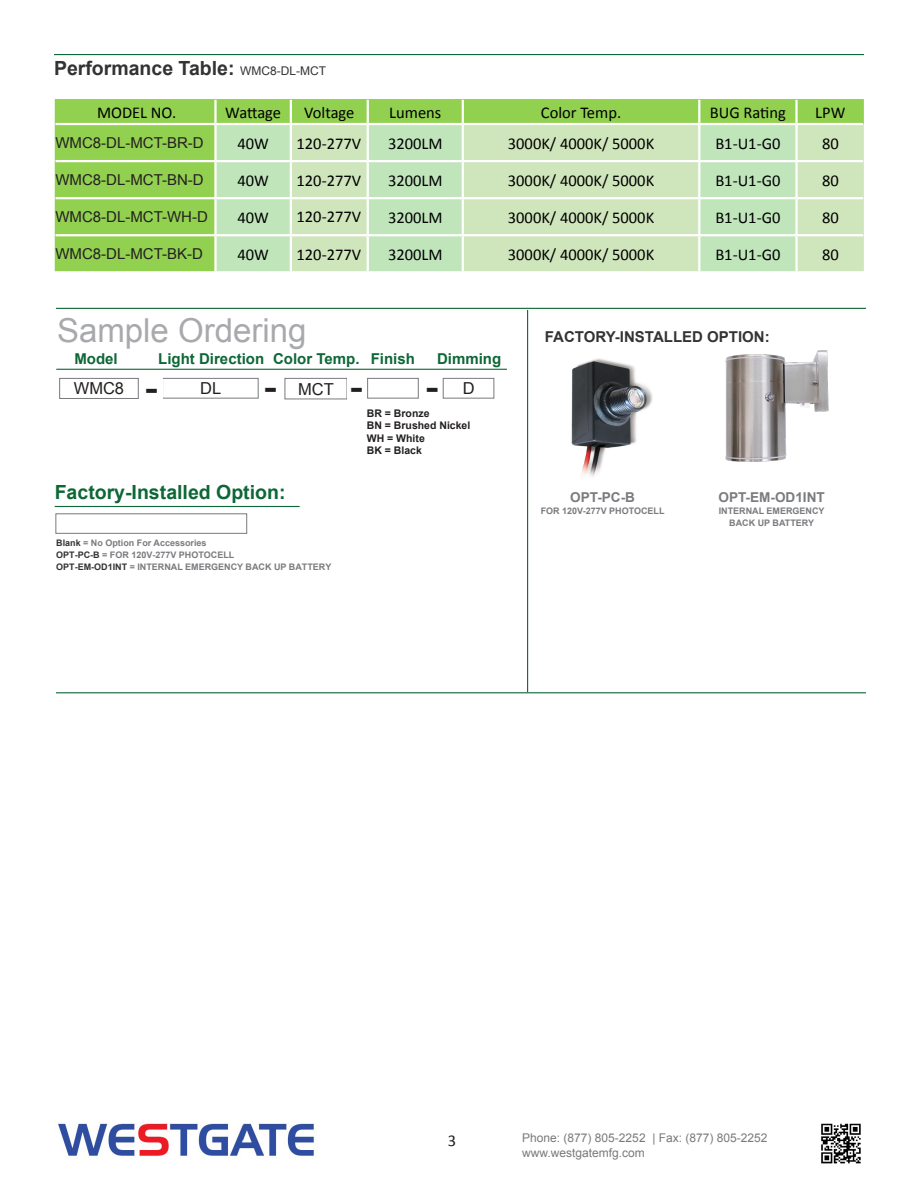
<style>
.page{position:relative;width:918px;height:1188px;background:#fff}
.page>*{position:absolute;margin:0;border:0;box-sizing:border-box;transform-origin:0 0}
.t1{font:33px "Arial";color:#a8a9ad}
.t2{font:700 28.5px "Verdana";color:#231f20}
.t3{font:700 19.5px "Arial";color:#333}
.t4{font:700 19.5px "Arial";color:#0d6736}
.t5{font:16.5px/36px "Calibri";color:#000}
.t6{font:16.5px "Arial";color:#231f20}
.t7{font:16.5px "Calibri";color:#231f20}
.t8{font:15px "Arial";color:#231f20}
.t9{font:700 15px "Arial";color:#0d6736}
.t10{font:700 15px "Arial";color:#333}
.t11{font:700 13.65px "Arial";color:#7a7b7e}
.t12{font:12px "Arial";color:#787a7d}
.t13{font:700 10.5px "Arial";color:#231f20}
.t14{font:700 9px/12px "Arial";color:#7a7b7e}
.s1{font-weight:400;font-size:12px}
.s2{color:#323332}
</style>
<div class="page">
<hr style="left:54px;top:54px;width:810px;height:1px;background:#0d6736">
<div style="left:55px;top:99px;width:809px;height:172px;background:#92d050"></div>
<div style="left:217px;top:125px;width:73px;height:146px;background:#c0e5bb"></div>
<svg style="left:292px;top:124px;width:572px;height:147px;background:#cae5bb"></svg>
<hr style="left:214px;top:100px;width:3px;height:23px;background:#fff">
<hr style="left:290px;top:100px;width:2px;height:23px;background:#fff">
<hr style="left:367px;top:100px;width:2px;height:23px;background:#fff">
<hr style="left:462px;top:100px;width:2px;height:23px;background:#fff">
<hr style="left:698px;top:100px;width:2px;height:23px;background:#fff">
<hr style="left:795px;top:100px;width:3px;height:23px;background:#fff">
<hr style="left:214px;top:125px;width:3px;height:35px;background:#fff">
<hr style="left:290px;top:125px;width:2px;height:35px;background:#fff">
<hr style="left:367px;top:125px;width:2px;height:35px;background:#fff">
<hr style="left:462px;top:125px;width:2px;height:35px;background:#fff">
<hr style="left:698px;top:125px;width:2px;height:35px;background:#fff">
<hr style="left:795px;top:125px;width:3px;height:35px;background:#fff">
<hr style="left:214px;top:162px;width:3px;height:35px;background:#fff">
<hr style="left:290px;top:162px;width:2px;height:35px;background:#fff">
<hr style="left:367px;top:162px;width:2px;height:35px;background:#fff">
<hr style="left:462px;top:162px;width:2px;height:35px;background:#fff">
<hr style="left:698px;top:162px;width:2px;height:35px;background:#fff">
<hr style="left:795px;top:162px;width:3px;height:35px;background:#fff">
<hr style="left:214px;top:199px;width:3px;height:35px;background:#fff">
<hr style="left:290px;top:199px;width:2px;height:35px;background:#fff">
<hr style="left:367px;top:199px;width:2px;height:35px;background:#fff">
<hr style="left:462px;top:199px;width:2px;height:35px;background:#fff">
<hr style="left:698px;top:199px;width:2px;height:35px;background:#fff">
<hr style="left:795px;top:199px;width:3px;height:35px;background:#fff">
<hr style="left:214px;top:236px;width:3px;height:35px;background:#fff">
<hr style="left:290px;top:236px;width:2px;height:35px;background:#fff">
<hr style="left:367px;top:236px;width:2px;height:35px;background:#fff">
<hr style="left:462px;top:236px;width:2px;height:35px;background:#fff">
<hr style="left:698px;top:236px;width:2px;height:35px;background:#fff">
<hr style="left:795px;top:236px;width:3px;height:35px;background:#fff">
<hr style="left:56px;top:123px;width:159px;height:2px;background:#fff">
<hr style="left:215px;top:123px;width:76px;height:2px;background:#fff">
<hr style="left:291px;top:123px;width:77px;height:2px;background:#fff">
<hr style="left:368px;top:123px;width:95px;height:2px;background:#fff">
<hr style="left:463px;top:123px;width:236px;height:2px;background:#fff">
<hr style="left:699px;top:123px;width:98px;height:2px;background:#fff">
<hr style="left:797px;top:123px;width:66px;height:2px;background:#fff">
<hr style="left:56px;top:160px;width:159px;height:2px;background:#fff">
<hr style="left:215px;top:160px;width:76px;height:2px;background:#fff">
<hr style="left:291px;top:160px;width:77px;height:2px;background:#fff">
<hr style="left:368px;top:160px;width:95px;height:2px;background:#fff">
<hr style="left:463px;top:160px;width:236px;height:2px;background:#fff">
<hr style="left:699px;top:160px;width:98px;height:2px;background:#fff">
<hr style="left:797px;top:160px;width:66px;height:2px;background:#fff">
<hr style="left:56px;top:197px;width:159px;height:2px;background:#fff">
<hr style="left:215px;top:197px;width:76px;height:2px;background:#fff">
<hr style="left:291px;top:197px;width:77px;height:2px;background:#fff">
<hr style="left:368px;top:197px;width:95px;height:2px;background:#fff">
<hr style="left:463px;top:197px;width:236px;height:2px;background:#fff">
<hr style="left:699px;top:197px;width:98px;height:2px;background:#fff">
<hr style="left:797px;top:197px;width:66px;height:2px;background:#fff">
<hr style="left:56px;top:234px;width:159px;height:2px;background:#fff">
<hr style="left:215px;top:234px;width:76px;height:2px;background:#fff">
<hr style="left:291px;top:234px;width:77px;height:2px;background:#fff">
<hr style="left:368px;top:234px;width:95px;height:2px;background:#fff">
<hr style="left:463px;top:234px;width:236px;height:2px;background:#fff">
<hr style="left:699px;top:234px;width:98px;height:2px;background:#fff">
<hr style="left:797px;top:234px;width:66px;height:2px;background:#fff">
<img style="left:58px;top:1123px;width:256px;height:34px">
<img style="left:821px;top:1123px;width:40px;height:41px">
<hr style="left:56px;top:692px;width:810px;height:1px;background:#0d6736">
<hr style="left:56px;top:308px;width:810px;height:1px;background:#0d6736">
<hr style="left:527px;top:310px;width:1px;height:382px;background:#0d6736">
<div style="left:59px;top:378px;width:80px;height:21px;border:1px solid #787a7d"></div>
<div style="left:162px;top:378px;width:97px;height:21px;border:1px solid #787a7d"></div>
<div style="left:285px;top:378px;width:62px;height:21px;border:1px solid #787a7d"></div>
<div style="left:367px;top:378px;width:52px;height:21px;background:#fff;border:1px solid #787a7d"></div>
<div style="left:443px;top:378px;width:51px;height:21px;border:1px solid #787a7d"></div>
<hr style="left:56px;top:369px;width:451px;height:1px;background:#0d6736">
<img style="left:571px;top:358px;width:82px;height:119px">
<img style="left:725px;top:350px;width:104px;height:112px">
<div style="left:55px;top:513px;width:192px;height:21px;background:#fff;border:1px solid #787a7d"></div>
<hr style="left:55px;top:506px;width:245px;height:1px;background:#0d6736">
<p class="t3" style="left:54px;top:55px;width:274px">Performance Table: <span class="s1">WMC8-DL-MCT</span></p>
<p class="t5" style="left:97px;top:94px;width:81px">MODEL NO.</p>
<p class="t5" style="left:225px;top:94px;width:57px">Wattage</p>
<p class="t5" style="left:304px;top:94px;width:52px">Voltage</p>
<p class="t5" style="left:389px;top:94px;width:54px">Lumens</p>
<p class="t5" style="left:541px;top:94px;width:82px">Color Temp.</p>
<p class="t5" style="left:710px;top:94px;width:78px">BUG Rating</p>
<p class="t5" style="left:815px;top:94px;width:32px">LPW</p>
<p class="t8" style="left:56px;top:133px;width:150px">WMC8-DL-MCT-BR-D</p>
<p class="t5" style="left:237px;top:125px;width:33px">40W</p>
<p class="t5" style="left:388px;top:125px;width:56px">3200LM</p>
<p class="t5" style="left:508px;top:125px;width:148px">3000K/ 4000K/ 5000K</p>
<p class="t5" style="left:715px;top:125px;width:67px">B1-U1-G0</p>
<p class="t5" style="left:822px;top:125px;width:18px">80</p>
<p class="t8" style="left:56px;top:170px;width:150px">WMC8-DL-MCT-BN-D</p>
<p class="t5" style="left:237px;top:162px;width:33px">40W</p>
<p class="t5" style="left:388px;top:162px;width:56px">3200LM</p>
<p class="t5" style="left:508px;top:162px;width:148px">3000K/ 4000K/ 5000K</p>
<p class="t5" style="left:715px;top:162px;width:67px">B1-U1-G0</p>
<p class="t5" style="left:822px;top:162px;width:18px">80</p>
<p class="t8" style="left:56px;top:207px;width:154px">WMC8-DL-MCT-WH-D</p>
<p class="t5" style="left:237px;top:199px;width:33px">40W</p>
<p class="t5" style="left:388px;top:199px;width:56px">3200LM</p>
<p class="t5" style="left:508px;top:199px;width:148px">3000K/ 4000K/ 5000K</p>
<p class="t5" style="left:715px;top:199px;width:67px">B1-U1-G0</p>
<p class="t5" style="left:822px;top:199px;width:18px">80</p>
<p class="t8" style="left:56px;top:244px;width:149px">WMC8-DL-MCT-BK-D</p>
<p class="t5" style="left:237px;top:237px;width:33px">40W</p>
<p class="t5" style="left:388px;top:237px;width:56px">3200LM</p>
<p class="t5" style="left:508px;top:237px;width:148px">3000K/ 4000K/ 5000K</p>
<p class="t5" style="left:715px;top:236px;width:67px">B1-U1-G0</p>
<p class="t5" style="left:822px;top:237px;width:18px">80</p>
<p class="t5" style="left:297px;top:124px;width:66px">120-277V</p>
<p class="t5" style="left:297px;top:162px;width:66px">120-277V<br>120-277V</p>
<p class="t5" style="left:297px;top:235px;width:66px">120-277V</p>
<p class="t1" style="left:57px;top:309px;width:251px">Sample Ordering</p>
<p class="t2" style="left:145px;top:371px;width:15px">-</p>
<p class="t2" style="left:264px;top:370px;width:15px">-</p>
<p class="t2" style="left:350px;top:370px;width:15px">-</p>
<p class="t2" style="left:426px;top:370px;width:15px">-</p>
<p class="t9" style="left:158px;top:349px;width:107px">Light Direction</p>
<p class="t9" style="left:273px;top:349px;width:88px">Color Temp.</p>
<p class="t9" style="left:371px;top:349px;width:46px">Finish</p>
<p class="t9" style="left:437px;top:349px;width:66px">Dimming</p>
<p class="t9" style="left:74px;top:349px;width:45px">Model</p>
<p class="t6" style="left:74px;top:378px;width:52px">WMC8</p>
<p class="t6" style="left:200px;top:378px;width:23px">DL</p>
<p class="t6" style="left:298px;top:378px;width:37px">MCT</p>
<p class="t6" style="left:463px;top:378px;width:13px">D</p>
<p class="t4" style="left:55px;top:479px;width:232px">Factory-Installed Option:</p>
<p class="t14" style="left:56px;top:537px;width:277px"><span class="s2">Blank</span> = No Option For Accessories<br><span class="s2">OPT-PC-B</span> = FOR 120V-277V PHOTOCELL<br><span class="s2">OPT-EM-OD1INT</span> = INTERNAL EMERGENCY BACK UP BATTERY</p>
<p class="t13" style="left:367px;top:406px;width:64px">BR = Bronze</p>
<p class="t13" style="left:367px;top:419px;width:105px">BN = Brushed Nickel</p>
<p class="t13" style="left:367px;top:431px;width:60px">WH = White</p>
<p class="t13" style="left:367px;top:444px;width:57px">BK = Black</p>
<p class="t10" style="left:545px;top:327px;width:226px">FACTORY-INSTALLED OPTION:</p>
<p class="t11" style="left:570px;top:488px;width:66px">OPT-PC-B</p>
<p class="t14" style="left:541px;top:505px;width:125px">FOR 120V-277V PHOTOCELL</p>
<p class="t11" style="left:718px;top:488px;width:108px">OPT-EM-OD1INT</p>
<p class="t14" style="left:719px;top:505px;width:107px">INTERNAL EMERGENCY</p>
<p class="t14" style="left:729px;top:517px;width:86px">BACK UP BATTERY</p>
<p class="t7" style="left:448px;top:1130px;width:10px">3</p>
<p class="t12" style="left:522px;top:1130px;width:247px">Phone: (877) 805-2252 | Fax: (877) 805-2252</p>
<p class="t12" style="left:522px;top:1145px;width:124px">www.westgatemfg.com</p>
</div>
